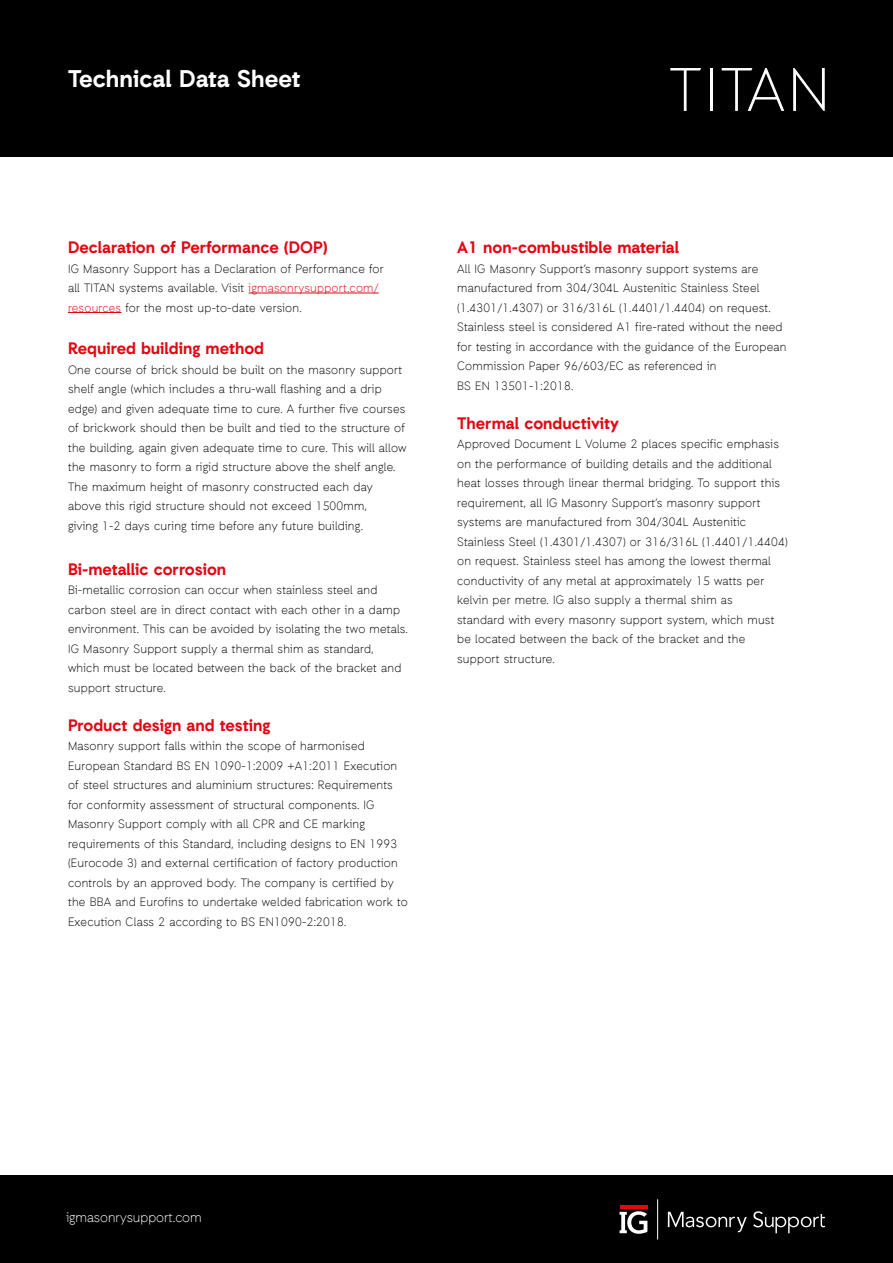
<style>
.page{position:relative;width:893px;height:1263px;background:#fff}
.page>*{position:absolute;margin:0;border:0;box-sizing:border-box;transform-origin:0 0}
.t1{font:700 24px "Auxilia";color:#fff}
.t2{font:700 16.5px "Auxilia";color:#e30613}
.t3{font:300 13.5px "Auxilia";color:#fff}
.t4{font:300 12px/19.5px "Auxilia";letter-spacing:.02em;color:#000}
.s1{color:#e30613}
</style>
<div class="page">
<div style="left:0;top:0;width:893px;height:156px;background:#000"></div>
<div style="left:0;top:1176px;width:893px;height:87px;background:#000"></div>
<hr style="left:620px;top:1206px;width:27px;height:3px;background:#e30613">
<svg style="left:620px;top:1211px;width:27px;height:23px"></svg>
<hr style="left:657px;top:1199px;width:1px;height:40px;background:#fff">
<svg style="left:753px;top:1211px;width:72px;height:22px"></svg>
<svg style="left:668px;top:1212px;width:79px;height:20px"></svg>
<hr style="left:710px;top:68px;width:3px;height:43px;background:#fff">
<svg style="left:722px;top:68px;width:62px;height:43px"></svg>
<svg style="left:793px;top:68px;width:32px;height:43px"></svg>
<svg style="left:670px;top:68px;width:31px;height:43px"></svg>
<hr style="left:249px;top:293px;width:130px;height:1px;background:#e30613">
<hr style="left:68px;top:312px;width:53px;height:1px;background:#e30613">
<h1 class="t1" style="left:68px;top:63px;width:234px">Technical Data Sheet</h1>
<h2 class="t2" style="left:68px;top:237px;width:261px">Declaration of Performance (DOP)</h2>
<p class="t4" style="left:68px;top:258px;width:317px">IG Masonry Support has a Declaration of Performance for all TITAN systems available. Visit <span class="s1">igmasonrysupport.com/ resources</span> for the most up-to-date version.</p>
<h2 class="t2" style="left:68px;top:338px;width:198px">Required building method</h2>
<p class="t4" style="left:68px;top:359px;width:340px">One course of brick should be built on the masonry support shelf angle (which includes a thru-wall flashing and a drip edge) and given adequate time to cure. A further five courses of brickwork should then be built and tied to the structure of the building, again given adequate time to cure. This will allow the masonry to form a rigid structure above the shelf angle.<br>The maximum height of masonry constructed each day above this rigid structure should not exceed 1500mm,<br>giving 1-2 days curing time before any future building.</p>
<h2 class="t2" style="left:68px;top:559px;width:160px">Bi-metallic corrosion</h2>
<p class="t4" style="left:68px;top:580px;width:341px">Bi-metallic corrosion can occur when stainless steel and carbon steel are in direct contact with each other in a damp environment. This can be avoided by isolating the two metals.<br>IG Masonry Support supply a thermal shim as standard, which must be located between the back of the bracket and support structure.</p>
<h2 class="t2" style="left:68px;top:715px;width:204px">Product design and testing</h2>
<p class="t4" style="left:68px;top:736px;width:341px">Masonry support falls within the scope of harmonised European Standard BS EN 1090-1:2009 +A1:2011 Execution of steel structures and aluminium structures: Requirements for conformity assessment of structural components. IG Masonry Support comply with all CPR and CE marking requirements of this Standard, including designs to EN 1993 (Eurocode 3) and external certification of factory production controls by an approved body. The company is certified by the BBA and Eurofins to undertake welded fabrication work to Execution Class 2 according to BS EN1090-2:2018.</p>
<h2 class="t2" style="left:457px;top:237px;width:224px">A1 non-combustible material</h2>
<p class="t4" style="left:457px;top:258px;width:331px">All IG Masonry Support’s masonry support systems are manufactured from 304/304L Austenitic Stainless Steel (1.4301/1.4307) or 316/316L (1.4401/1.4404) on request.<br>Stainless steel is considered A1 fire-rated without the need for testing in accordance with the guidance of the European Commission Paper 96/603/EC as referenced in<br>BS EN 13501-1:2018.</p>
<h2 class="t2" style="left:457px;top:413px;width:163px">Thermal conductivity</h2>
<p class="t4" style="left:457px;top:434px;width:332px">Approved Document L Volume 2 places specific emphasis on the performance of building details and the additional heat losses through linear thermal bridging. To support this requirement, all IG Masonry Support’s masonry support systems are manufactured from 304/304L Austenitic Stainless Steel (1.4301/1.4307) or 316/316L (1.4401/1.4404) on request. Stainless steel has among the lowest thermal conductivity of any metal at approximately 15 watts per kelvin per metre. IG also supply a thermal shim as<br>standard with every masonry support system, which must be located between the back of the bracket and the support structure.</p>
<p class="t3" style="left:66px;top:1209px;width:137px">igmasonrysupport.com</p>
</div>
